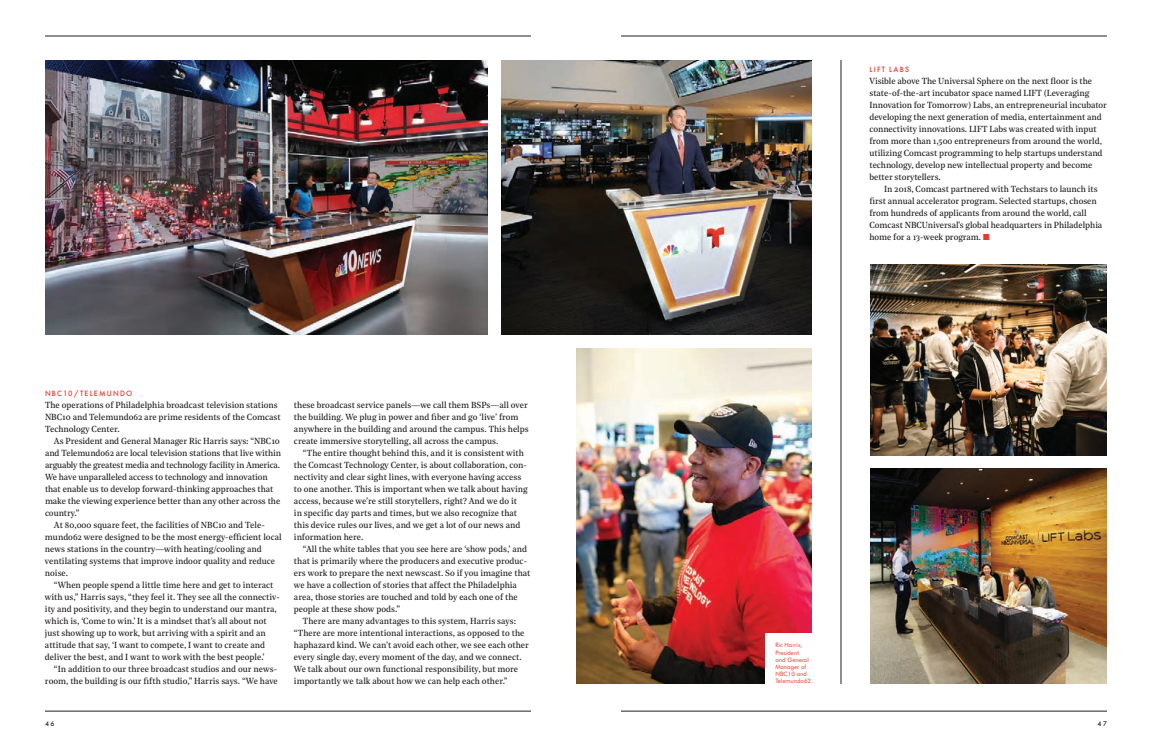
<style>
.page{position:relative;width:1152px;height:756px;background:#fff}
.page>*{position:absolute;margin:0;border:0;box-sizing:border-box;transform-origin:0 0}
.Body{font:8.8px/12px "Noe Text";color:#231f20;scale:.96 1}
.LOCATION{font:500 8px "Futura PT";letter-spacing:.16em;color:#eb372c;scale:.96 1}
.Body-2{font:500 8px "Futura PT";letter-spacing:.16em;color:#eb372c;scale:.96 1}
.t1{font:500 7px "Futura PT";color:#231f20}
.Caption_Box{font:6px/7.2px "Futura BT";color:#eb372c}
.s1{color:#eb372c}
</style>
<div class="page">
<hr style="left:621px;top:711px;width:486px;height:1px;background:#231f20">
<hr style="left:45px;top:711px;width:486px;height:1px;background:#231f20">
<hr style="left:621px;top:36px;width:486px;height:1px;background:#231f20">
<hr style="left:45px;top:36px;width:486px;height:1px;background:#231f20">
<img style="left:870px;top:468px;width:237px;height:216px">
<hr style="left:841px;top:60px;width:1px;height:624px;background:#231f20">
<img style="left:45px;top:60px;width:442px;height:274px">
<img style="left:870px;top:264px;width:237px;height:192px">
<img style="left:502px;top:60px;width:309px;height:274px">
<img style="left:576px;top:348px;width:235px;height:336px">
<div style="left:766px;top:633px;width:62px;height:60px;background:#fff"></div>
<p class="LOCATION" style="left:45px;top:389px;width:92px">NBC10/TELEMUNDO</p>
<p class="Body" style="left:45px;top:398px;width:247px">The operations of Philadelphia broadcast television stations<br>NBC10 and Telemundo62 are prime residents of the Comcast<br>Technology Center.</p>
<p class="Body" style="left:45px;top:434px;width:247px;text-indent:9px">As President and General Manager Ric Harris says: “NBC10 and Telemundo62 are local television stations that live within arguably the greatest media and technology facility in America.<br>We have unparalleled access to technology and innovation that enable us to develop forward-thinking approaches that make the viewing experience better than any other across the country.”</p>
<p class="Body" style="left:45px;top:518px;width:248px;text-indent:9px">At 80,000 square feet, the facilities of NBC10 and Tele&shy;mundo62 were designed to be the most energy-efficient local news stations in the country—with heating/cooling and ventilating systems that improve indoor quality and reduce noise.</p>
<p class="Body" style="left:45px;top:578px;width:246px;text-indent:9px">“When people spend a little time here and get to interact with us,” Harris says, “they feel it. They see all the connectiv&shy;ity and positivity, and they begin to understand our mantra, which is, ‘Come to win.’ It is a mindset that’s all about not just showing up to work, but arriving with a spirit and an attitude that say, ‘I want to compete, I want to create and deliver the best, and I want to work with the best people.’</p>
<p class="Body" style="left:45px;top:662px;width:244px;text-align:right">“In addition to our three broadcast studios and our news&shy;room, the building is our fifth studio,” Harris says. “We have</p>
<p class="Body" style="left:294px;top:398px;width:246px">these broadcast service panels—we call them BSPs—all over the building. We plug in power and fiber and go ‘live’ from anywhere in the building and around the campus. This helps create immersive storytelling, all across the campus.</p>
<p class="Body" style="left:294px;top:446px;width:245px;text-indent:9px">“The entire thought behind this, and it is consistent with the Comcast Technology Center, is about collaboration, con&shy;nectivity and clear sight lines, with everyone having access to one another. This is important when we talk about having access, because we’re still storytellers, right? And we do it<br>in specific day parts and times, but we also recognize that this device rules our lives, and we get a lot of our news and information here.</p>
<p class="Body" style="left:294px;top:542px;width:248px;text-indent:9px">“All the white tables that you see here are ‘show pods,’ and that is primarily where the producers and executive produc&shy;ers work to prepare the next newscast. So if you imagine that we have a collection of stories that affect the Philadelphia area, those stories are touched and told by each one of the people at these show pods.”</p>
<p class="Body" style="left:294px;top:614px;width:246px;text-indent:9px">There are many advantages to this system, Harris says: “There are more intentional interactions, as opposed to the haphazard kind. We can’t avoid each other, we see each other every single day, every moment of the day, and we connect.<br>We talk about our own functional responsibility, but more importantly we talk about how we can help each other.”</p>
<p class="Body-2" style="left:870px;top:65px;width:43px">LIFT LABS</p>
<p class="Body" style="left:869px;top:74px;width:249px">Visible above The Universal Sphere on the next floor is the state-of-the-art incubator space named LIFT (Leveraging Innovation for Tomorrow) Labs, an entrepreneurial incubator developing the next generation of media, entertainment and connectivity innovations. LIFT Labs was created with input from more than 1,500 entrepreneurs from around the world, utilizing Comcast programming to help startups understand technology, develop new intellectual property and become better storytellers.</p>
<p class="Body" style="left:869px;top:182px;width:244px;text-indent:15px">In 2018, Comcast partnered with Techstars to launch its first annual accelerator program. Selected startups, chosen from hundreds of applicants from around the world, call Comcast NBCUniversal’s global headquarters in Philadelphia home for a 13-week program. <span class="s1">■</span></p>
<p class="Caption_Box" style="left:776px;top:641px;width:39px">Ric Harris,<br>President<br>and General<br>Manager of<br>NBC10 and<br>Telemundo62.</p>
<p class="t1" style="left:45px;top:719px;width:11px">46</p>
<p class="t1" style="left:1098px;top:719px;width:11px">47</p>
</div>
